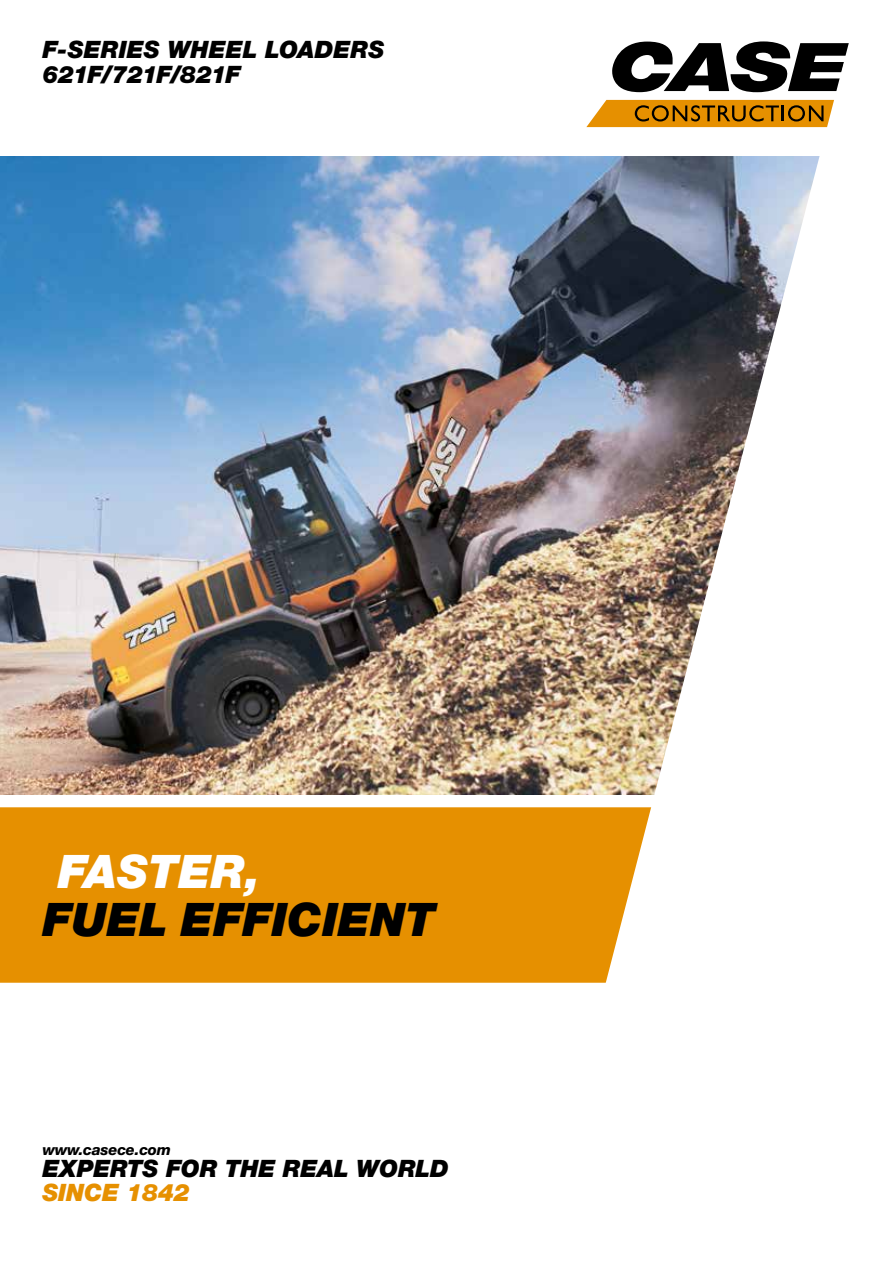
<style>
.page{position:relative;width:893px;height:1263px;background:#fff}
.page>*{position:absolute;margin:0;border:0;box-sizing:border-box;transform-origin:0 0}
.t1{font:italic 900 46.35px "Helvetica Neue LT Std";color:#000}
.t2{font:italic 900 46.35px "Helvetica Neue LT Std";color:#fff}
.t3{font:italic 900 24px/25.2px "Helvetica Neue LT Std";letter-spacing:-.01em;color:#000}
.t4{font:italic 900 24px "Helvetica Neue LT Std";letter-spacing:-.01em;color:#e69000}
.t5{font:italic 800 15px "Helvetica Neue LT Std";letter-spacing:-.01em;color:#000}
</style>
<div class="page">
<img style="left:0;top:156px;width:530px;height:638px">
<div style="left:0;top:807px;width:530px;height:176px;background:#e69000"></div>
<img style="left:530px;top:41px;width:319px;height:942px">
<p class="t3" style="left:43px;top:37px;width:343px">F-SERIES WHEEL LOADERS<br>621F/721F/821F</p>
<h1 class="t2" style="left:58px;top:842px;width:204px">FASTER,</h1>
<h1 class="t1" style="left:43px;top:890px;width:394px">FUEL EFFICIENT</h1>
<p class="t5" style="left:43px;top:1140px;width:130px">www.casece.com</p>
<p class="t3" style="left:43px;top:1156px;width:408px">EXPERTS FOR THE REAL WORLD</p>
<p class="t4" style="left:43px;top:1178px;width:149px">SINCE 1842</p>
</div>
